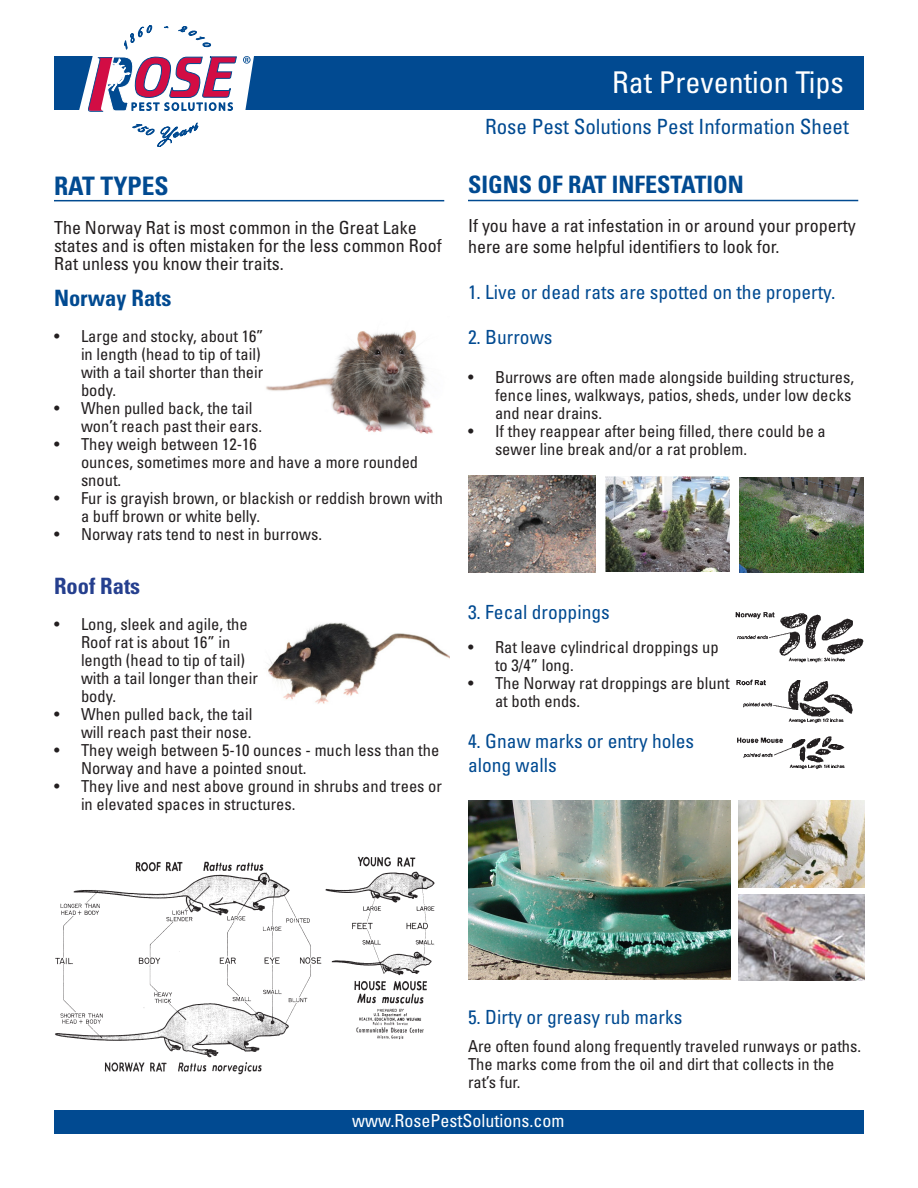
<style>
.page{position:relative;width:918px;height:1188px;background:#fff}
.page>*{position:absolute;margin:0;border:0;box-sizing:border-box;transform-origin:0 0}
.t1{font:condensed 30px "Univers LT Std";color:#fff}
.t2{font:700 condensed 25.5px "Univers LT Std";color:#014a91}
.t3{font:700 condensed 24px "Univers LT Std";color:#014a91}
.t4{font:700 condensed 22.5px "Univers LT Std";color:#014a91}
.t5{font:700 condensed 22.5px "Univers LT Std";color:#253f8e}
.t6{font:condensed 21px "Univers LT Std";color:#014a91}
.t7{font:condensed 19.5px/23.4px "Univers LT Std";color:#014a91}
.t8{font:condensed 18px/18px "Univers LT Std";color:#231f20}
.t9{font:condensed 18px "Univers LT Std";color:#fff}
.t10{font:condensed 16.5px/18px "Univers LT Std";color:#231f20}
</style>
<div class="page">
<img style="left:266px;top:330px;width:167px;height:104px">
<img style="left:267px;top:622px;width:183px;height:82px">
<div style="left:54px;top:56px;width:810px;height:54px;background:#014a91"></div>
<svg style="left:132px;top:122px;width:66px;height:25px"></svg>
<svg style="left:79px;top:25px;width:175px;height:87px"></svg>
<img style="left:739px;top:801px;width:126px;height:86px">
<img style="left:739px;top:895px;width:126px;height:85px">
<img style="left:468px;top:800px;width:262px;height:179px">
<img style="left:735px;top:612px;width:129px;height:157px">
<img style="left:468px;top:476px;width:128px;height:96px">
<img style="left:605px;top:477px;width:125px;height:95px">
<img style="left:740px;top:477px;width:124px;height:96px">
<img style="left:55px;top:856px;width:380px;height:219px">
<div style="left:54px;top:1110px;width:810px;height:24px;background:#014a91"></div>
<hr style="left:54px;top:200px;width:390px;height:1px;background:#014a91">
<hr style="left:468px;top:200px;width:390px;height:1px;background:#014a91">
<p class="t2" style="left:54px;top:171px;width:116px">RAT TYPES</p>
<p class="t8" style="left:54px;top:219px;width:389px">The Norway Rat is most common in the Great Lake states and is often mistaken for the less common Roof<br>Rat unless you know their traits.</p>
<p class="t4" style="left:54px;top:285px;width:119px">Norway Rats</p>
<p class="t10" style="left:81px;top:327px;width:184px;text-indent:-27px">• Large and stocky, about 16” in length (head to tip of tail) with a tail shorter than their body.</p>
<p class="t10" style="left:81px;top:399px;width:183px;text-indent:-27px">• When pulled back, the tail won’t reach past their ears.</p>
<p class="t10" style="left:81px;top:435px;width:339px;text-indent:-27px">• They weigh between 12-16<br>ounces, sometimes more and have a more rounded snout.</p>
<p class="t10" style="left:81px;top:489px;width:363px;text-indent:-27px">• Fur is grayish brown, or blackish or reddish brown with a buff brown or white belly.</p>
<p class="t10" style="left:54px;top:525px;width:270px">• Norway rats tend to nest in burrows.</p>
<p class="t5" style="left:54px;top:573px;width:88px">Roof Rats</p>
<p class="t10" style="left:81px;top:615px;width:178px;text-indent:-27px">• Long, sleek and agile, the<br>Roof rat is about 16” in length (head to tip of tail) with a tail longer than their body.</p>
<p class="t10" style="left:54px;top:705px;width:200px;text-align:right">• When pulled back, the tail will reach past their nose.</p>
<p class="t10" style="left:81px;top:741px;width:360px;text-indent:-27px">• They weigh between 5-10 ounces - much less than the<br>Norway and have a pointed snout.</p>
<p class="t10" style="left:81px;top:777px;width:363px;text-indent:-27px">• They live and nest above ground in shrubs and trees or in elevated spaces in structures.</p>
<p class="t1" style="left:612px;top:63px;width:233px">Rat Prevention Tips</p>
<p class="t6" style="left:485px;top:113px;width:365px">Rose Pest Solutions Pest Information Sheet</p>
<p class="t3" style="left:468px;top:170px;width:277px">SIGNS OF RAT INFESTATION</p>
<p class="t8" style="left:468px;top:215px;width:389px;line-height:21px">If you have a rat infestation in or around your property here are some helpful identifiers to look for.</p>
<p class="t7" style="left:468px;top:280px;width:369px">1. Live or dead rats are spotted on the property.</p>
<p class="t7" style="left:468px;top:325px;width:86px">2. Burrows</p>
<p class="t10" style="left:495px;top:368px;width:361px;text-indent:-27px">• Burrows are often made alongside building structures, fence lines, walkways, patios, sheds, under low decks and near drains.</p>
<p class="t10" style="left:495px;top:422px;width:332px;text-indent:-27px">• If they reappear after being filled, there could be a sewer line break and/or a rat problem.</p>
<p class="t7" style="left:468px;top:600px;width:143px">3. Fecal droppings</p>
<p class="t10" style="left:495px;top:638px;width:225px;text-indent:-27px">• Rat leave cylindrical droppings up to 3/4” long.</p>
<p class="t10" style="left:495px;top:674px;width:236px;text-indent:-27px">• The Norway rat droppings are blunt at both ends.</p>
<p class="t7" style="left:468px;top:730px;width:228px">4. Gnaw marks or entry holes along walls</p>
<p class="t7" style="left:468px;top:1005px;width:216px">5. Dirty or greasy rub marks</p>
<p class="t10" style="left:468px;top:1037px;width:395px">Are often found along frequently traveled runways or paths.<br>The marks come from the oil and dirt that collects in the rat’s fur.</p>
<p class="t9" style="left:352px;top:1109px;width:214px">www.RosePestSolutions.com</p>
</div>
